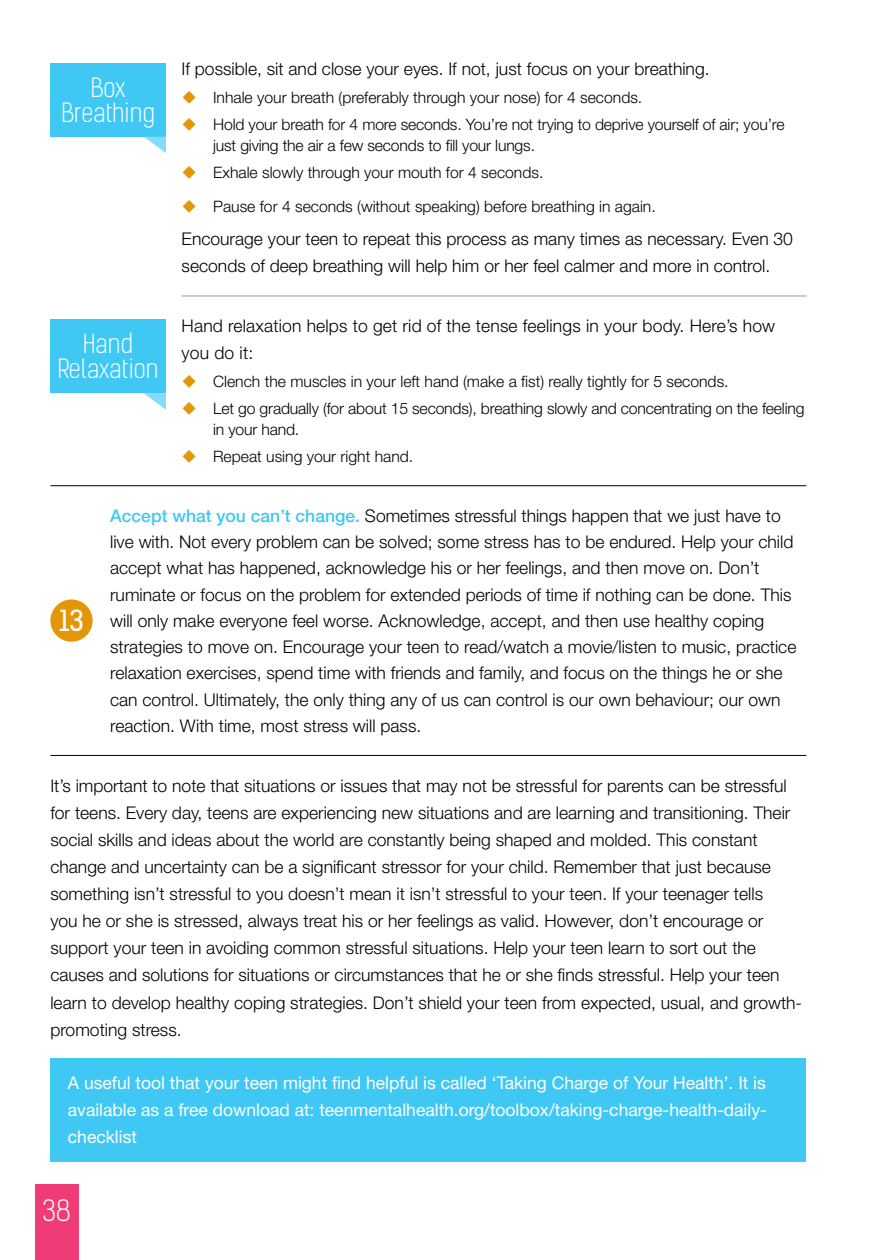
<style>
.page{position:relative;width:882px;height:1260px;background:#fff}
.page>*{position:absolute;margin:0;border:0;box-sizing:border-box;transform-origin:0 0}
.t1{font:300 28px "Kelson Sans";color:#fff}
.t2{font:27.65px "Kelson Sans";color:#fff}
.t3{font:300 25.2px/25.2px "Kelson Sans";color:#fff;text-align:center}
.t4{font:300 17.5px/27.1px "Helvetica Neue LT Std";color:#000}
.t5{font:17.5px/27.1px "Helvetica Neue LT Std";color:#fff;text-align:justify}
.t6{font:300 15.75px/27.3px "Helvetica Neue LT Std";color:#000}
.s1{font-weight:500;color:#3fc8f4}
</style>
<div class="page">
<div style="left:50px;top:1059px;width:756px;height:103px;background:#3fc8f4"></div>
<hr style="left:50px;top:485px;width:756px;height:1px;background:#000">
<hr style="left:50px;top:755px;width:756px;height:1px;background:#000">
<div style="left:50px;top:63px;width:116px;height:74px;background:#3fc8f4"></div>
<svg style="left:144px;top:137px;width:22px;height:16px"></svg>
<hr style="left:182px;top:296px;width:624px;height:1px;background:#939598">
<div style="left:50px;top:320px;width:116px;height:73px;background:#3fc8f4"></div>
<svg style="left:144px;top:393px;width:22px;height:17px"></svg>
<div style="left:50px;top:599px;width:43px;height:43px;background:#e39608;border-radius:50%"></div>
<div style="left:35px;top:1185px;width:43px;height:75px;background:#ef3c76"></div>
<h3 class="t3" style="left:62px;top:75px;width:95px">Box<br>Breathing</h3>
<h3 class="t3" style="left:58px;top:332px;width:103px">Hand<br>Relaxation</h3>
<p class="t4" style="left:182px;top:55px;width:530px">If possible, sit and close your eyes. If not, just focus on your breathing.</p>
<p class="t6" style="left:213px;top:83px;width:573px">Inhale your breath (preferably through your nose) for 4 seconds.<br>Hold your breath for 4 more seconds. You’re not trying to deprive yourself of air; you’re</p>
<p class="t6" style="left:213px;top:132px;width:332px">just giving the air a few seconds to fill your lungs.<br>Exhale slowly through your mouth for 4 seconds.</p>
<p class="t6" style="left:213px;top:192px;width:444px">Pause for 4 seconds (without speaking) before breathing in again.</p>
<p class="t4" style="left:182px;top:225px;width:613px">Encourage your teen to repeat this process as many times as necessary. Even 30 seconds of deep breathing will help him or her feel calmer and more in control.</p>
<p class="t4" style="left:182px;top:312px;width:595px">Hand relaxation helps to get rid of the tense feelings in your body. Here’s how you do it:</p>
<p class="t6" style="left:213px;top:367px;width:593px">Clench the muscles in your left hand (make a fist) really tightly for 5 seconds.<br>Let go gradually (for about 15 seconds), breathing slowly and concentrating on the feeling</p>
<p class="t6" style="left:213px;top:415px;width:202px">in your hand.<br>Repeat using your right hand.</p>
<h2 class="t2" style="left:59px;top:604px;width:26px">13</h2>
<p class="t4" style="left:110px;top:502px;width:688px;line-height:26.2px"><span class="s1">Accept what you can’t change.</span> Sometimes stressful things happen that we just have to live with. Not every problem can be solved; some stress has to be endured. Help your child accept what has happened, acknowledge his or her feelings, and then move on. Don’t ruminate or focus on the problem for extended periods of time if nothing can be done. This will only make everyone feel worse. Acknowledge, accept, and then use healthy coping strategies to move on. Encourage your teen to read/watch a movie/listen to music, practice relaxation exercises, spend time with friends and family, and focus on the things he or she can control. Ultimately, the only thing any of us can control is our own behaviour; our own reaction. With time, most stress will pass.</p>
<p class="t4" style="left:50px;top:771px;width:753px">It’s important to note that situations or issues that may not be stressful for parents can be stressful for teens. Every day, teens are experiencing new situations and are learning and transitioning. Their social skills and ideas about the world are constantly being shaped and molded. This constant change and uncertainty can be a significant stressor for your child. Remember that just because something isn’t stressful to you doesn’t mean it isn’t stressful to your teen. If your teenager tells<br>you he or she is stressed, always treat his or her feelings as valid. However, don’t encourage or support your teen in avoiding common stressful situations. Help your teen learn to sort out the causes and solutions for situations or circumstances that he or she finds stressful. Help your teen learn to develop healthy coping strategies. Don’t shield your teen from expected, usual, and growth&shy;promoting stress.</p>
<p class="t5" style="left:68px;top:1069px;width:701px">A useful tool that your teen might find helpful is called ‘Taking Charge of Your Health’. It is available as a free download at: teenmentalhealth.org/toolbox/taking-charge-health-daily&shy;checklist</p>
<h1 class="t1" style="left:43px;top:1194px;width:30px">38</h1>
</div>
